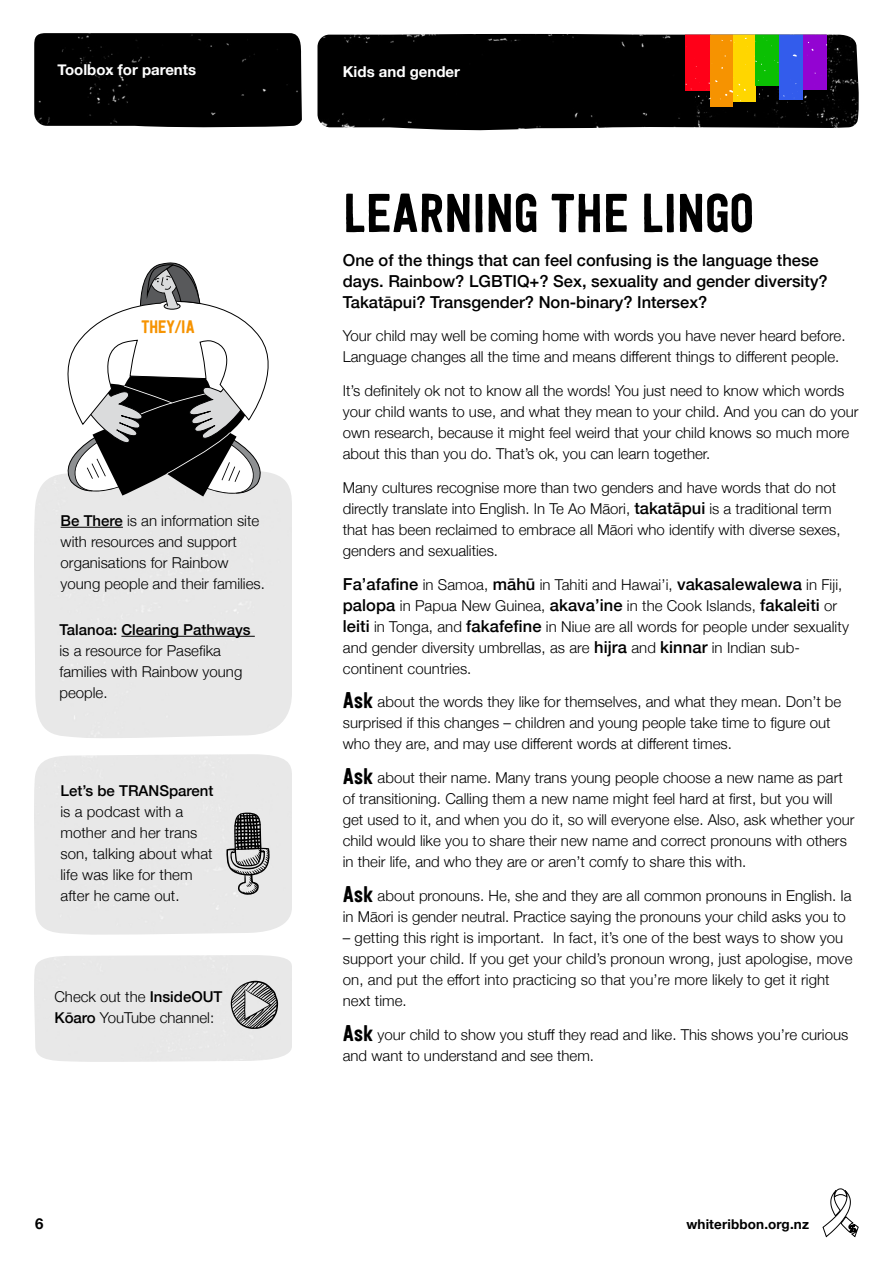
<style>
.page{position:relative;width:893px;height:1263px;background:#fff}
.page>*{position:absolute;margin:0;border:0;box-sizing:border-box;transform-origin:0 0}
.t1{font:54px "Festivo LC Basic";letter-spacing:-.01em;color:#000}
.t2{font:18px "Festivo LC Basic";letter-spacing:-.04em;color:#f69301}
.t3{font:500 16.5px/21px "Helvetica Neue";color:#000}
.t4{font:300 15px/21px "Helvetica Neue";color:#000}
.t5{font:500 15px "Helvetica Neue";color:#000}
.t6{font:700 15px "Helvetica Neue";color:#fff}
.t7{font:700 15px "Helvetica Neue";color:#000}
.t8{font:700 13.5px "Helvetica Neue";letter-spacing:.01em;color:#000}
.s1{font-weight:500}
.s2{font-weight:500;font-size:16.5px}
.s3{font-family:"Festivo LC Basic";font-weight:400;font-size:22.5px}
</style>
<div class="page">
<img style="left:317px;top:34px;width:542px;height:97px">
<div style="left:685px;top:34px;width:25px;height:56px;background:#ff0018"></div>
<div style="left:710px;top:34px;width:23px;height:73px;background:#f69301"></div>
<div style="left:733px;top:34px;width:22px;height:68px;background:#ffd600"></div>
<div style="left:755px;top:34px;width:24px;height:52px;background:#0bc003"></div>
<div style="left:779px;top:34px;width:24px;height:66px;background:#335cec"></div>
<div style="left:803px;top:34px;width:24px;height:56px;background:#9304d2"></div>
<svg style="left:759px;top:90px;width:10px;height:7px"></svg>
<svg style="left:783px;top:93px;width:19px;height:11px"></svg>
<svg style="left:686px;top:78px;width:14px;height:24px"></svg>
<svg style="left:706px;top:80px;width:40px;height:21px"></svg>
<div style="left:34px;top:33px;width:268px;height:95px;background:#000"></div>
<svg style="left:226px;top:812px;width:44px;height:83px;background:#999"></svg>
<hr style="left:61px;top:527px;width:62px;height:1px;background:#000">
<svg style="left:231px;top:981px;width:47px;height:48px;background:#989898"></svg>
<svg style="left:53px;top:262px;width:230px;height:242px"></svg>
<hr style="left:121px;top:636px;width:134px;height:1px;background:#000">
<svg style="left:823px;top:1188px;width:35px;height:50px"></svg>
<p class="t6" style="left:58px;top:57px;width:140px">Toolbox for parents</p>
<p class="t6" style="left:343px;top:60px;width:119px">Kids and gender</p>
<p class="t2" style="left:141px;top:316px;width:55px">THEY/IA</p>
<p class="t4" style="left:61px;top:509px;width:206px"><span class="s1">Be There</span> is an information site with resources and support organisations for Rainbow young people and their families.</p>
<p class="t5" style="left:60px;top:618px;width:193px">Talanoa: Clearing Pathways</p>
<p class="t4" style="left:60px;top:639px;width:184px">is a resource for Pasefika families with Rainbow young people.</p>
<p class="t5" style="left:60px;top:779px;width:155px">Let’s be TRANSparent</p>
<p class="t4" style="left:60px;top:800px;width:154px">is a podcast with a mother and her trans son, talking about what life was like for them after he came out.</p>
<p class="t4" style="left:54px;top:985px;width:170px">Check out the <span class="s1">InsideOUT<br>Kōaro</span> YouTube channel:</p>
<h1 class="t1" style="left:343px;top:180px;width:413px">LEARNING THE LINGO</h1>
<p class="t3" style="left:343px;top:248px;width:486px">One of the things that can feel confusing is the language these days. Rainbow? LGBTIQ+? Sex, sexuality and gender diversity?<br>Takatāpui? Transgender? Non-binary? Intersex?</p>
<p class="t4" style="left:343px;top:324px;width:504px">Your child may well be coming home with words you have never heard before.<br>Language changes all the time and means different things to different people.</p>
<p class="t4" style="left:343px;top:379px;width:517px">It’s definitely ok not to know all the words! You just need to know which words your child wants to use, and what they mean to your child. And you can do your own research, because it might feel weird that your child knows so much more about this than you do. That’s ok, you can learn together.</p>
<p class="t4" style="left:343px;top:476px;width:499px">Many cultures recognise more than two genders and have words that do not directly translate into English. In Te Ao Māori, <span class="s2">takatāpui</span> is a traditional term that has been reclaimed to embrace all Māori who identify with diverse sexes, genders and sexualities.</p>
<p class="t4" style="left:343px;top:573px;width:508px"><span class="s2">Fa’afafine</span> in Samoa, <span class="s2">māhū</span> in Tahiti and Hawai’i, <span class="s2">vakasalewalewa</span> in Fiji, <span class="s2">palopa</span> in Papua New Guinea, <span class="s2">akava’ine</span> in the Cook Islands, <span class="s2">fakaleiti</span> or <span class="s2">leiti</span> in Tonga, and <span class="s2">fakafefine</span> in Niue are all words for people under sexuality and gender diversity umbrellas, as are <span class="s2">hijra</span> and <span class="s2">kinnar</span> in Indian sub&shy;continent countries.</p>
<p class="t4" style="left:343px;top:690px;width:500px"><span class="s3">Ask</span> about the words they like for themselves, and what they mean. Don’t be surprised if this changes – children and young people take time to figure out who they are, and may use different words at different times.</p>
<p class="t4" style="left:343px;top:766px;width:513px"><span class="s3">Ask</span> about their name. Many trans young people choose a new name as part of transitioning. Calling them a new name might feel hard at first, but you will get used to it, and when you do it, so will everyone else. Also, ask whether your child would like you to share their new name and correct pronouns with others in their life, and who they are or aren’t comfy to share this with.</p>
<p class="t4" style="left:343px;top:884px;width:510px"><span class="s3">Ask</span> about pronouns. He, she and they are all common pronouns in English. Ia in Māori is gender neutral. Practice saying the pronouns your child asks you to</p>
<p class="t4" style="left:343px;top:926px;width:511px">– getting this right is important. In fact, it’s one of the best ways to show you support your child. If you get your child’s pronoun wrong, just apologise, move on, and put the effort into practicing so that you’re more likely to get it right next time.</p>
<p class="t4" style="left:343px;top:1023px;width:507px"><span class="s3">Ask</span> your child to show you stuff they read and like. This shows you’re curious and want to understand and see them.</p>
<p class="t7" style="left:35px;top:1212px;width:10px">6</p>
<p class="t8" style="left:686px;top:1214px;width:124px">whiteribbon.org.nz</p>
</div>
